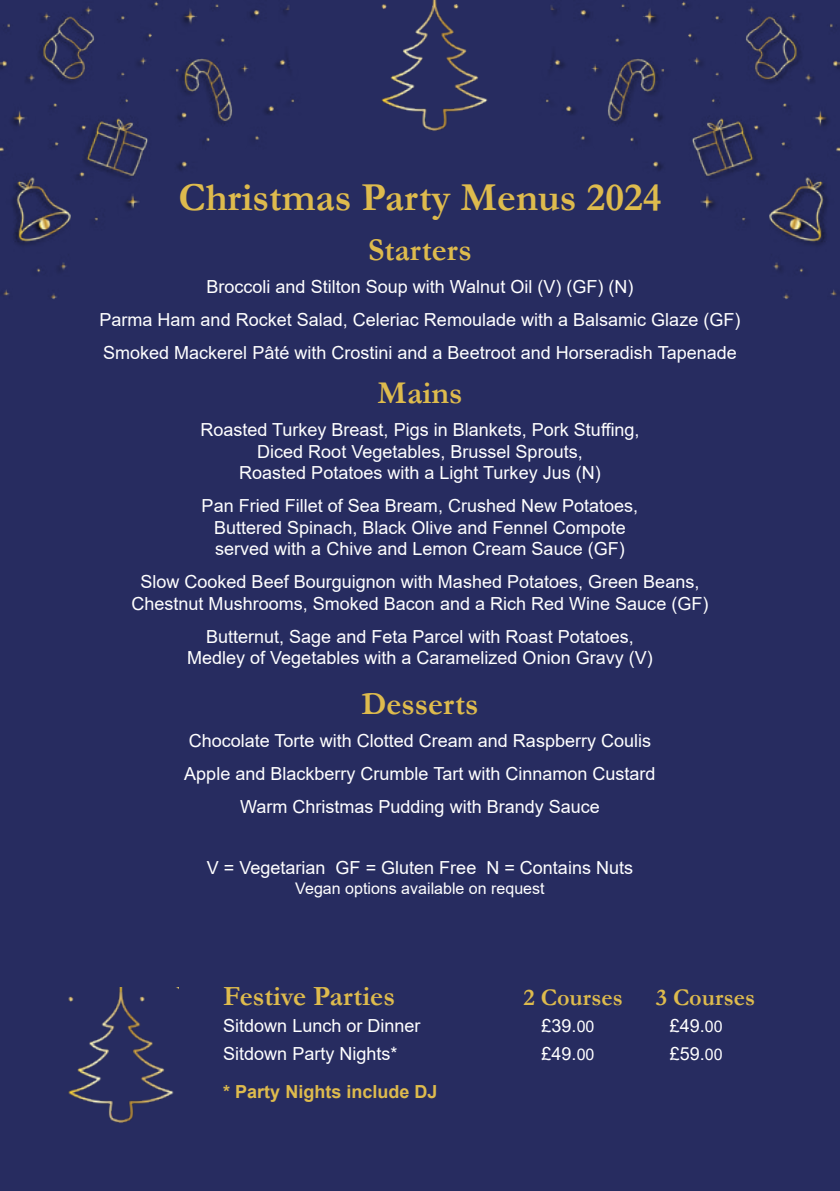
<style>
.page{position:relative;width:840px;height:1191px;background:#fff}
.page>*{position:absolute;margin:0;border:0;box-sizing:border-box;transform-origin:0 0}
.t1{font:700 40px "Garamond";color:#debb4d}
.t2{font:700 32px "Garamond";color:#debb4d}
.t3{font:700 28px "Garamond";color:#debb4d}
.t4{font:700 24px "Garamond";color:#debb4d}
.t5{font:18px/21.6px "Arial";color:#fff;text-align:center}
.t6{font:700 18px "Arial";color:#debb4d}
.t7{font:16px "Arial";color:#fff}
.s1{font-size:16px}
</style>
<div class="page">
<div style="left:0;top:0;width:839px;height:1191px;background:#272c60"></div>
<img style="left:588px;top:1px;width:251px;height:298px">
<img style="left:0;top:1px;width:588px;height:298px">
<img style="left:68px;top:987px;width:110px;height:136px">
<img style="left:348px;top:0;width:144px;height:165px">
<h1 class="t1" style="left:178px;top:170px;width:484px">Christmas Party Menus 2024</h1>
<h2 class="t2" style="left:368px;top:228px;width:105px">Starters</h2>
<p class="t5" style="left:99px;top:270px;width:642px;line-height:33px">Broccoli and Stilton Soup with Walnut Oil (V) (GF) (N)<br>Parma Ham and Rocket Salad, Celeriac Remoulade with a Balsamic Glaze (GF)<br>Smoked Mackerel Pâté with Crostini and a Beetroot and Horseradish Tapenade</p>
<h2 class="t2" style="left:377px;top:371px;width:86px">Mains</h2>
<p class="t5" style="left:200px;top:419px;width:440px">Roasted Turkey Breast, Pigs in Blankets, Pork Stuffing,<br>Diced Root Vegetables, Brussel Sprouts,<br>Roasted Potatoes with a Light Turkey Jus (N)</p>
<p class="t5" style="left:201px;top:495px;width:438px">Pan Fried Fillet of Sea Bream, Crushed New Potatoes,<br>Buttered Spinach, Black Olive and Fennel Compote served with a Chive and Lemon Cream Sauce (GF)</p>
<p class="t5" style="left:131px;top:571px;width:578px">Slow Cooked Beef Bourguignon with Mashed Potatoes, Green Beans,<br>Chestnut Mushrooms, Smoked Bacon and a Rich Red Wine Sauce (GF)</p>
<p class="t5" style="left:187px;top:625px;width:467px">Butternut, Sage and Feta Parcel with Roast Potatoes,<br>Medley of Vegetables with a Caramelized Onion Gravy (V)</p>
<h2 class="t2" style="left:361px;top:682px;width:119px">Desserts</h2>
<p class="t5" style="left:184px;top:724px;width:472px;line-height:33px">Chocolate Torte with Clotted Cream and Raspberry Coulis<br>Apple and Blackberry Crumble Tart with Cinnamon Custard<br>Warm Christmas Pudding with Brandy Sauce</p>
<p class="t5" style="left:207px;top:857px;width:427px">V = Vegetarian GF = Gluten Free N = Contains Nuts</p>
<p class="t7" style="left:295px;top:877px;width:251px">Vegan options available on request</p>
<h3 class="t3" style="left:223px;top:977px;width:173px">Festive Parties</h3>
<h3 class="t4" style="left:523px;top:981px;width:101px">2 Courses</h3>
<h3 class="t4" style="left:655px;top:981px;width:101px">3 Courses</h3>
<p class="t5" style="left:223px;top:1015px;width:199px">Sitdown Lunch or Dinner</p>
<p class="t5" style="left:541px;top:1015px;width:54px">£39.<span class="s1">00</span></p>
<p class="t5" style="left:669px;top:1015px;width:54px">£49.<span class="s1">00</span></p>
<p class="t5" style="left:223px;top:1042px;width:176px">Sitdown Party Nights*</p>
<p class="t5" style="left:541px;top:1042px;width:54px">£49.<span class="s1">00</span></p>
<p class="t5" style="left:669px;top:1042px;width:54px">£59.<span class="s1">00</span></p>
<p class="t6" style="left:223px;top:1079px;width:216px">* Party Nights include DJ</p>
</div>
